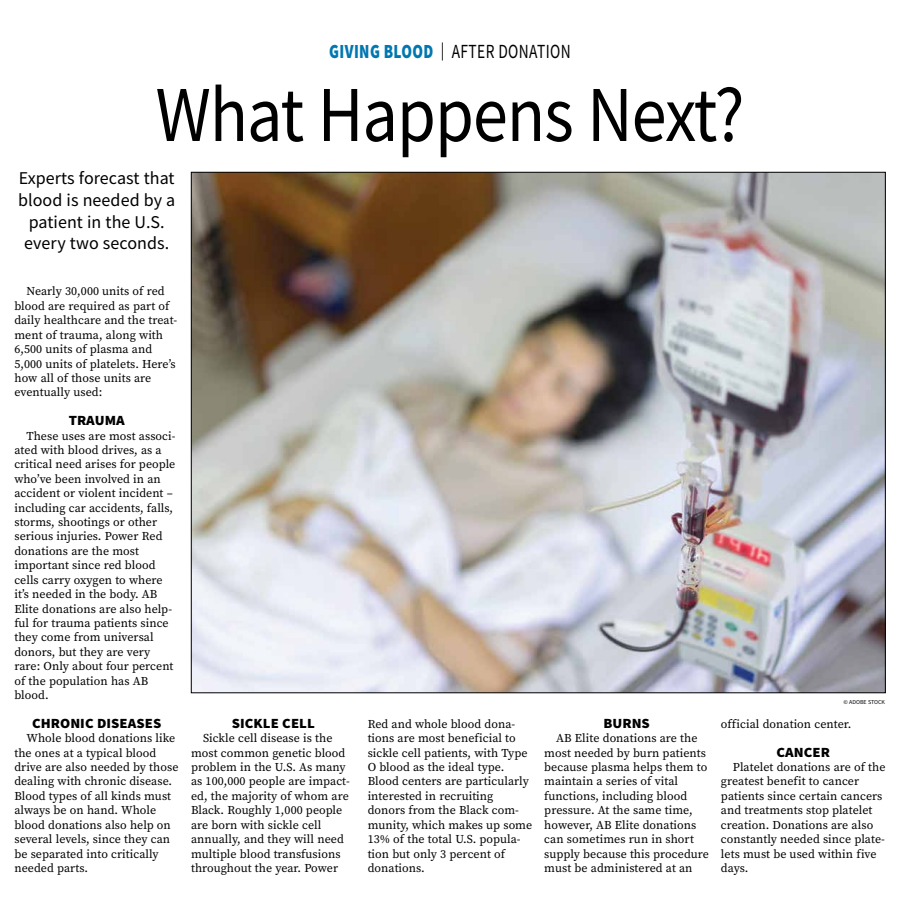
<style>
.page{position:relative;width:900px;height:908px;background:#fff}
.page>*{position:absolute;margin:0;border:0;box-sizing:border-box;transform-origin:0 0}
.t1{font:79.2px "Source Sans Pro";letter-spacing:-.015em;color:#000;scale:.89 1}
.t2{font:20px "Source Sans Pro";letter-spacing:.025em;color:#000;scale:.77 1}
.t3{font:18px/21.6px "Source Sans Pro";letter-spacing:.005em;color:#000;text-align:center}
.t4{font:900 14px "Source Sans Pro";letter-spacing:.005em;color:#000;scale:1.05 1}
.t5{font:12px/14.4px "Source Serif Pro";letter-spacing:.005em;color:#000}
.t6{font:6px "Source Sans Pro";color:#000}
.s1{font-weight:900;color:#0077b1}
.s2{font-size:18px}
</style>
<div class="page">
<img style="left:193px;top:174px;width:691px;height:516px">
<h2 class="t2" style="left:329px;top:39px;width:315px"><span class="s1">GIVING BLOOD</span> <span class="s2">|</span> AFTER DONATION</h2>
<h1 class="t1" style="left:156px;top:64px;width:663px">What Happens Next?</h1>
<h3 class="t3" style="left:18px;top:167px;width:159px">Experts forecast that blood is needed by a patient in the U.S. every two seconds.</h3>
<p class="t5" style="left:14px;top:284px;width:165px;text-indent:12px">Nearly 30,000 units of red blood are required as part of daily healthcare and the treat&shy;ment of trauma, along with<br>6,500 units of plasma and<br>5,000 units of platelets. Here’s how all of those units are eventually used:</p>
<p class="t4" style="left:69px;top:410px;width:55px">TRAUMA</p>
<p class="t5" style="left:14px;top:428px;width:163px;text-indent:12px">These uses are most associ&shy;ated with blood drives, as a critical need arises for people who’ve been involved in an accident or violent incident – including car accidents, falls, storms, shootings or other serious injuries. Power Red donations are the most important since red blood cells carry oxygen to where it’s needed in the body. AB<br>Elite donations are also help&shy;ful for trauma patients since they come from universal donors, but they are very rare: Only about four percent of the population has AB blood.</p>
<p class="t4" style="left:32px;top:713px;width:125px">CHRONIC DISEASES</p>
<p class="t5" style="left:14px;top:730px;width:166px;text-indent:12px">Whole blood donations like the ones at a typical blood drive are also needed by those dealing with chronic disease.<br>Blood types of all kinds must always be on hand. Whole blood donations also help on several levels, since they can be separated into critically needed parts.</p>
<p class="t4" style="left:232px;top:713px;width:81px">SICKLE CELL</p>
<p class="t5" style="left:191px;top:730px;width:160px;text-indent:12px">Sickle cell disease is the most common genetic blood problem in the U.S. As many as 100,000 people are impact&shy;ed, the majority of whom are<br>Black. Roughly 1,000 people are born with sickle cell annually, and they will need multiple blood transfusions throughout the year. Power</p>
<p class="t5" style="left:368px;top:716px;width:166px">Red and whole blood dona&shy;tions are most beneficial to sickle cell patients, with Type<br>O blood as the ideal type.<br>Blood centers are particularly interested in recruiting donors from the Black com&shy;munity, which makes up some<br>13% of the total U.S. popula&shy;tion but only 3 percent of donations.</p>
<p class="t4" style="left:603px;top:713px;width:46px">BURNS</p>
<p class="t5" style="left:544px;top:730px;width:166px;text-indent:12px">AB Elite donations are the most needed by burn patients because plasma helps them to maintain a series of vital functions, including blood pressure. At the same time, however, AB Elite donations can sometimes run in short supply because this procedure must be administered at an</p>
<p class="t6" style="left:844px;top:698px;width:43px">© ADOBE STOCK</p>
<p class="t5" style="left:721px;top:716px;width:132px">official donation center.</p>
<p class="t4" style="left:777px;top:742px;width:52px">CANCER</p>
<p class="t5" style="left:721px;top:759px;width:166px;text-indent:12px">Platelet donations are of the greatest benefit to cancer patients since certain cancers and treatments stop platelet creation. Donations are also constantly needed since plate&shy;lets must be used within five days.</p>
</div>
